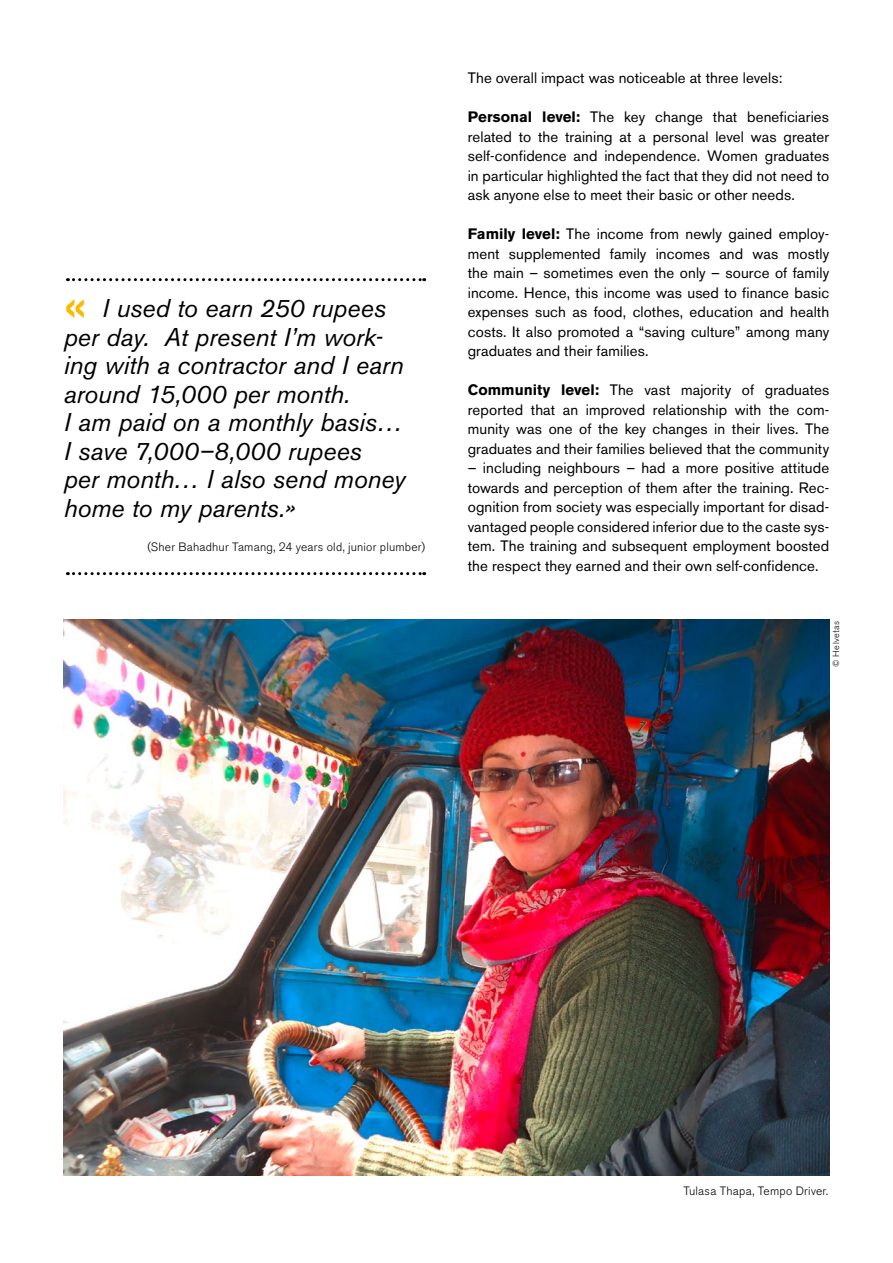
<style>
.page{position:relative;width:893px;height:1263px;background:#fff}
.page>*{position:absolute;margin:0;border:0;box-sizing:border-box;transform-origin:0 0}
.t1{font:60px "Akzidenz Grotesk BE";color:#fbb900}
.t2{font:italic 25.5px/28.5px "Akzidenz Grotesk BE";letter-spacing:-.005em;color:#000}
.t3{font:15px/19.5px "Akzidenz Grotesk BE";letter-spacing:.01em;color:#000;text-align:justify}
.t4{font:300 12px "Akzidenz Grotesk BE";letter-spacing:.02em;color:#000}
.t5{font:300 9px "Akzidenz Grotesk BE";letter-spacing:.045em;color:#000}
.s1{font-weight:700}
</style>
<div class="page">
<svg style="left:67px;top:278px;width:358px;height:3px"></svg>
<svg style="left:67px;top:572px;width:358px;height:3px"></svg>
<img style="left:64px;top:619px;width:765px;height:556px">
<h1 class="t1" style="left:64px;top:270px;width:25px">«</h1>
<h2 class="t2" style="left:64px;top:294px;width:343px;text-indent:38px">I used to earn 250 rupees per day. At present I’m work&shy;ing with a contractor and I earn around 15,000 per month.<br>I am paid on a monthly basis…<br>I save 7,000–8,000 rupees<br>per month… I also send money home to my parents.»</h2>
<p class="t4" style="left:147px;top:540px;width:279px">(Sher Bahadhur Tamang, 24 years old, junior plumber)</p>
<p class="t3" style="left:468px;top:68px;width:316px">The overall impact was noticeable at three levels:</p>
<p class="t3" style="left:468px;top:107px;width:363px"><span class="s1">Personal level:</span> The key change that beneficiaries related to the training at a personal level was greater self-confidence and independence. Women graduates in particular highlighted the fact that they did not need to ask anyone else to meet their basic or other needs.</p>
<p class="t3" style="left:468px;top:224px;width:363px"><span class="s1">Family level:</span> The income from newly gained employ&shy;ment supplemented family incomes and was mostly the main – sometimes even the only – source of family income. Hence, this income was used to finance basic expenses such as food, clothes, education and health costs. It also promoted a “saving culture” among many graduates and their families.</p>
<p class="t3" style="left:468px;top:380px;width:363px"><span class="s1">Community level:</span> The vast majority of graduates reported that an improved relationship with the com&shy;munity was one of the key changes in their lives. The graduates and their families believed that the community</p>
<p class="t3" style="left:468px;top:458px;width:363px">– including neighbours – had a more positive attitude towards and perception of them after the training. Rec&shy;ognition from society was especially important for disad&shy;vantaged people considered inferior due to the caste sys&shy;tem. The training and subsequent employment boosted the respect they earned and their own self-confidence.</p>
<p class="t5" style="left:831px;top:667px;width:47px;rotate:-90deg">© Helvetas</p>
<p class="t4" style="left:683px;top:1184px;width:146px">Tulasa Thapa, Tempo Driver.</p>
</div>
